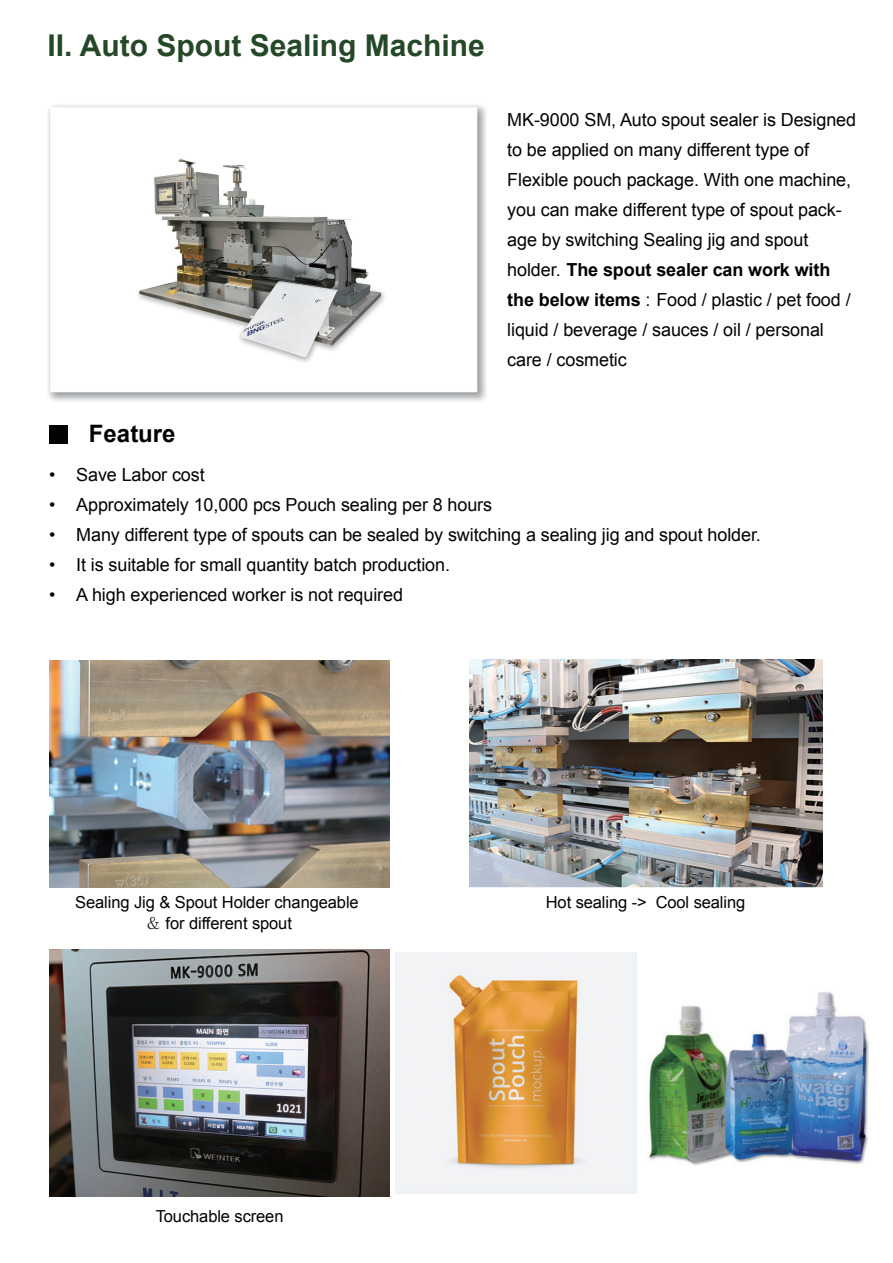
<style>
.page{position:relative;width:893px;height:1263px;background:#fff}
.page>*{position:absolute;margin:0;border:0;box-sizing:border-box;transform-origin:0 0}
.t1{font:700 30px "Arial";color:#254828}
.t2{font:700 24px "Arial";color:#030303}
.t3{font:18px/30px "Arial";letter-spacing:-.005em;color:#030303}
.t4{font:16.5px/21px "Arial";letter-spacing:-.005em;color:#030303;text-align:center}
.s1{font-weight:700}
.s2{font-family:"Adobe Myungjo Std";font-weight:500}
</style>
<div class="page">
<div style="left:50px;top:425px;width:18px;height:19px;background:#030303"></div>
<img style="left:49px;top:660px;width:341px;height:227px">
<img style="left:469px;top:660px;width:353px;height:227px">
<img style="left:50px;top:949px;width:340px;height:248px">
<img style="left:396px;top:953px;width:473px;height:241px">
<img style="left:48px;top:105px;width:438px;height:297px">
<img style="left:72px;top:112px;width:369px;height:277px">
<h1 class="t1" style="left:48px;top:25px;width:439px">II. Auto Spout Sealing Machine</h1>
<h2 class="t2" style="left:89px;top:418px;width:88px">Feature</h2>
<p class="t3" style="left:507px;top:105px;width:350px">MK-9000 SM, Auto spout sealer is Designed to be applied on many different type of Flexible pouch package. With one machine, you can make different type of spout pack&shy;age by switching Sealing jig and spout holder. <span class="s1">The spout sealer can work with the below items</span> : Food / plastic / pet food / liquid / beverage / sauces / oil / personal care / cosmetic</p>
<p class="t3" style="left:49px;top:460px;width:157px">• Save Labor cost</p>
<p class="t3" style="left:49px;top:490px;width:444px">• Approximately 10,000 pcs Pouch sealing per 8 hours</p>
<p class="t3" style="left:49px;top:520px;width:713px">• Many different type of spouts can be sealed by switching a sealing jig and spout holder.</p>
<p class="t3" style="left:49px;top:550px;width:402px">• It is suitable for small quantity batch production.</p>
<p class="t3" style="left:49px;top:580px;width:355px">• A high experienced worker is not required</p>
<p class="t4" style="left:75px;top:892px;width:285px">Sealing Jig &amp; Spout Holder changeable <span class="s2">&amp;</span> for different spout</p>
<p class="t4" style="left:546px;top:892px;width:201px">Hot sealing -&gt; Cool sealing</p>
<p class="t4" style="left:156px;top:1205px;width:129px">Touchable screen</p>
</div>
